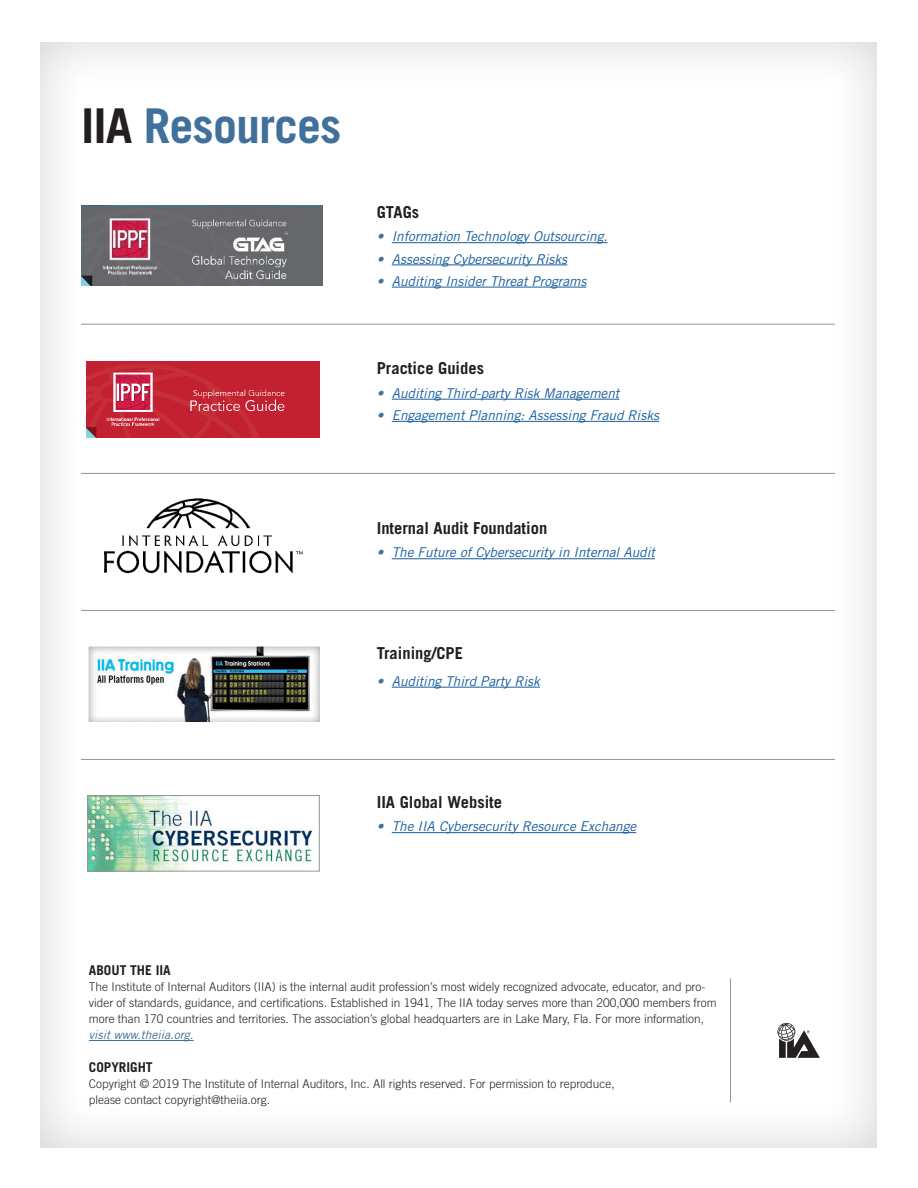
<style>
.page{position:relative;width:918px;height:1188px;background:#fff}
.page>*{position:absolute;margin:0;border:0;box-sizing:border-box;transform-origin:0 0}
.t1{font:700 48px "Trade Gothic";letter-spacing:-.02em;color:#40709c}
.t2{font:700 16.5px "Trade Gothic";color:#231f20}
.t3{font:italic 13.5px "Trade Gothic";color:#175d9e}
.t4{font:700 13.5px "Trade Gothic";color:#231f20}
.t5{font:300 12px/16.2px "Trade Gothic";color:#231f20}
.s1{color:#231f20}
.s2{color:#40709c}
.s3{font-weight:400;font-style:italic;color:#40709c}
</style>
<div class="page">
<div style="left:40px;top:41px;width:838px;height:1107px;background:#231f20;opacity:.2"></div>
<hr style="left:392px;top:242px;width:216px;height:1px;background:#175d9e">
<hr style="left:392px;top:265px;width:175px;height:1px;background:#175d9e">
<hr style="left:392px;top:287px;width:194px;height:1px;background:#175d9e">
<hr style="left:392px;top:399px;width:227px;height:1px;background:#175d9e">
<hr style="left:392px;top:421px;width:267px;height:1px;background:#175d9e">
<hr style="left:392px;top:558px;width:263px;height:1px;background:#175d9e">
<hr style="left:392px;top:687px;width:148px;height:1px;background:#175d9e">
<hr style="left:392px;top:832px;width:244px;height:1px;background:#175d9e">
<hr style="left:89px;top:1040px;width:105px;height:1px;background:#40709c">
<hr style="left:81px;top:324px;width:754px;height:1px;background:#939598">
<hr style="left:81px;top:473px;width:754px;height:1px;background:#939598">
<hr style="left:81px;top:610px;width:754px;height:1px;background:#939598">
<hr style="left:81px;top:759px;width:754px;height:1px;background:#939598">
<hr style="left:730px;top:978px;width:1px;height:124px;background:#939598">
<img style="left:81px;top:205px;width:242px;height:81px">
<img style="left:89px;top:797px;width:229px;height:73px">
<div style="left:87px;top:795px;width:233px;height:77px;border:1px solid #939598"></div>
<img style="left:89px;top:647px;width:231px;height:75px">
<img style="left:87px;top:362px;width:232px;height:75px">
<img style="left:104px;top:491px;width:199px;height:90px">
<svg style="left:778px;top:1023px;width:42px;height:35px"></svg>
<p class="t1" style="left:81px;top:96px;width:262px"><span class="s1">IIA</span> Resources</p>
<p class="t2" style="left:377px;top:202px;width:44px">GTAGs</p>
<p class="t3" style="left:377px;top:228px;width:232px"><span class="s2">•</span> Information Technology Outsourcing.</p>
<p class="t3" style="left:377px;top:251px;width:192px"><span class="s2">•</span> Assessing Cybersecurity Risks</p>
<p class="t3" style="left:377px;top:273px;width:211px"><span class="s2">•</span> Auditing Insider Threat Programs</p>
<p class="t2" style="left:377px;top:358px;width:109px">Practice Guides</p>
<p class="t3" style="left:377px;top:385px;width:244px"><span class="s2">•</span> Auditing Third-party Risk Management</p>
<p class="t3" style="left:377px;top:407px;width:284px"><span class="s2">•</span> Engagement Planning: Assessing Fraud Risks</p>
<p class="t2" style="left:377px;top:518px;width:172px">Internal Audit Foundation</p>
<p class="t3" style="left:377px;top:544px;width:280px"><span class="s2">•</span> The Future of Cybersecurity in Internal Audit</p>
<p class="t2" style="left:377px;top:643px;width:88px">Training/CPE</p>
<p class="t3" style="left:377px;top:673px;width:165px"><span class="s2">•</span> Auditing Third Party Risk</p>
<p class="t2" style="left:377px;top:792px;width:127px">IIA Global Website</p>
<p class="t3" style="left:377px;top:818px;width:261px"><span class="s2">•</span> The IIA Cybersecurity Resource Exchange</p>
<p class="t4" style="left:89px;top:961px;width:83px">ABOUT THE IIA</p>
<p class="t5" style="left:89px;top:978px;width:629px">The Institute of Internal Auditors (IIA) is the internal audit profession’s most widely recognized advocate, educator, and pro&shy;vider of standards, guidance, and certifications. Established in 1941, The IIA today serves more than 200,000 members from more than 170 countries and territories. The association’s global headquarters are in Lake Mary, Fla. For more information, <span class="s3">visit www.theiia.org.</span></p>
<p class="t4" style="left:89px;top:1059px;width:65px">COPYRIGHT</p>
<p class="t5" style="left:89px;top:1075px;width:527px">Copyright © 2019 The Institute of Internal Auditors, Inc. All rights reserved. For permission to reproduce, please contact copyright@theiia.org.</p>
</div>
